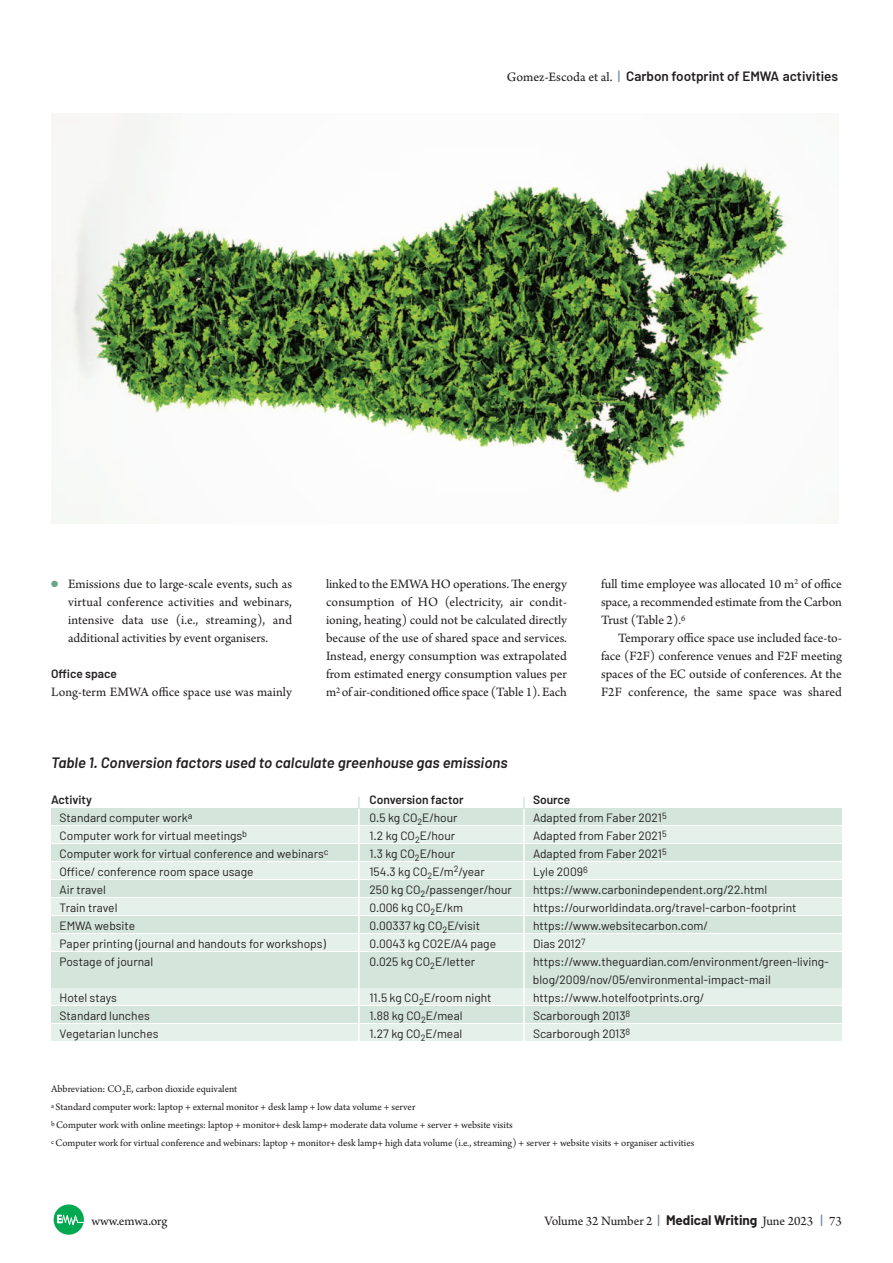
<style>
.page{position:relative;width:893px;height:1263px;background:#fff}
.page>*{position:absolute;margin:0;border:0;box-sizing:border-box;transform-origin:0 0}
.t1{font:italic 600 15px "Barlow";color:#231f20}
.t2{font:13.5px/18px "Arno Pro";color:#231f20;text-align:justify}
.t3{font:600 13.5px "Barlow";color:#231f20}
.t4{font:12px/18px "Barlow";color:#231f20}
.t5{font:600 12px "Barlow";color:#231f20}
.t6{font:10.5px "Arno Pro";color:#231f20}
.s1{font-family:"Arno Pro Sm Text";font-weight:400}
.s2{font-weight:500;color:#7589b1}
.s3{color:#67a788}
.s4{font-family:"Barlow";font-weight:500;color:#7589b1}
.s5{font-family:"Barlow";font-weight:700}
</style>
<div class="page">
<svg style="left:54px;top:1204px;width:30px;height:31px"></svg>
<div style="left:51px;top:809px;width:791px;height:16px;background:#d4e5db"></div>
<div style="left:51px;top:827px;width:791px;height:16px;background:#e5f0eb"></div>
<div style="left:51px;top:845px;width:791px;height:16px;background:#d4e5db"></div>
<div style="left:51px;top:863px;width:791px;height:16px;background:#e5f0eb"></div>
<div style="left:51px;top:881px;width:791px;height:16px;background:#d4e5db"></div>
<div style="left:51px;top:899px;width:791px;height:16px;background:#e5f0eb"></div>
<div style="left:51px;top:917px;width:791px;height:16px;background:#d4e5db"></div>
<div style="left:51px;top:935px;width:791px;height:16px;background:#e5f0eb"></div>
<div style="left:51px;top:953px;width:791px;height:16px;background:#d4e5db"></div>
<div style="left:51px;top:966px;width:791px;height:21px;background:#d4e5db"></div>
<div style="left:51px;top:989px;width:791px;height:16px;background:#e5f0eb"></div>
<div style="left:51px;top:1007px;width:791px;height:16px;background:#d4e5db"></div>
<div style="left:51px;top:1025px;width:791px;height:16px;background:#e5f0eb"></div>
<hr style="left:523px;top:797px;width:2px;height:264px;background:#fff">
<svg style="left:523px;top:797px;width:2px;height:12px"></svg>
<hr style="left:358px;top:797px;width:2px;height:264px;background:#fff">
<svg style="left:358px;top:797px;width:2px;height:12px"></svg>
<img style="left:51px;top:113px;width:738px;height:381px">
<p class="t3" style="left:507px;top:68px;width:333px"><span class="s1">Gomez-Escoda et al.</span> <span class="s2">|</span> Carbon footprint of EMWA activities</p>
<p class="t2" style="left:68px;top:576px;width:226px;text-indent:-17px"><span class="s3">●</span> Emissions due to large-scale events, such as virtual conference activities and webinars, intensive data use (i.e., streaming), and additional activities by event organisers.</p>
<p class="t5" style="left:51px;top:666px;width:67px">Office space</p>
<p class="t2" style="left:51px;top:684px;width:242px">Long-term EMWA office space use was mainly</p>
<p class="t2" style="left:326px;top:576px;width:243px">linked to the EMWA HO operations. The energy con sumption of HO (electricity, air con dit - ioning, heating) could not be calculated directly because of the use of shared space and services.<br>Instead, energy consumption was extrapolated from estimated energy consumption values per m<sup>2</sup> of air-conditioned office space (Table 1). Each</p>
<p class="t2" style="left:601px;top:576px;width:242px">full time employee was allocated 10 m<sup>2</sup> of office space, a recommended estimate from the Carbon Trust (Table 2).<sup>6</sup></p>
<p class="t2" style="left:601px;top:630px;width:243px;text-indent:17px">Temporary office space use included face-to&shy;face (F2F) conference venues and F2F meeting spaces of the EC outside of conferences. At the F2F conference, the same space was shared</p>
<p class="t1" style="left:51px;top:753px;width:458px">Table 1. Conversion factors used to calculate greenhouse gas emissions</p>
<p class="t5" style="left:51px;top:792px;width:42px">Activity</p>
<p class="t5" style="left:369px;top:792px;width:96px">Conversion factor</p>
<p class="t5" style="left:533px;top:792px;width:39px">Source</p>
<p class="t4" style="left:60px;top:808px;width:134px">Standard computer work<sup>a</sup></p>
<p class="t4" style="left:369px;top:808px;width:90px">0.5 kg CO<sub>2</sub>E/hour</p>
<p class="t4" style="left:533px;top:808px;width:135px">Adapted from Faber 2021<sup>5</sup></p>
<p class="t4" style="left:60px;top:826px;width:189px">Computer work for virtual meetings<sup>b</sup></p>
<p class="t4" style="left:369px;top:826px;width:87px">1.2 kg CO<sub>2</sub>E/hour</p>
<p class="t4" style="left:533px;top:826px;width:135px">Adapted from Faber 2021<sup>5</sup></p>
<p class="t4" style="left:60px;top:844px;width:270px">Computer work for virtual conference and webinars<sup>c</sup></p>
<p class="t4" style="left:369px;top:844px;width:87px">1.3 kg CO<sub>2</sub>E/hour</p>
<p class="t4" style="left:533px;top:844px;width:135px">Adapted from Faber 2021<sup>5</sup></p>
<p class="t4" style="left:60px;top:862px;width:195px">Office/ conference room space usage</p>
<p class="t4" style="left:369px;top:862px;width:117px">154.3 kg CO<sub>2</sub>E/m<sup>2</sup>/year</p>
<p class="t4" style="left:533px;top:862px;width:56px">Lyle 2009<sup>6</sup></p>
<p class="t4" style="left:60px;top:880px;width:48px">Air travel</p>
<p class="t4" style="left:369px;top:880px;width:144px">250 kg CO<sub>2</sub>/passenger/hour</p>
<p class="t4" style="left:533px;top:880px;width:236px">https://www.carbonindependent.org/22.html</p>
<p class="t4" style="left:60px;top:898px;width:59px">Train travel</p>
<p class="t4" style="left:369px;top:898px;width:95px">0.006 kg CO<sub>2</sub>E/km</p>
<p class="t4" style="left:533px;top:898px;width:265px">https://ourworldindata.org/travel-carbon-footprint</p>
<p class="t4" style="left:60px;top:916px;width:77px">EMWA website</p>
<p class="t4" style="left:369px;top:916px;width:112px">0.00337 kg CO<sub>2</sub>E/visit</p>
<p class="t4" style="left:533px;top:916px;width:176px">https://www.websitecarbon.com/</p>
<p class="t4" style="left:60px;top:934px;width:268px">Paper printing (journal and handouts for workshops)</p>
<p class="t4" style="left:369px;top:934px;width:128px">0.0043 kg CO2E/A4 page</p>
<p class="t4" style="left:533px;top:934px;width:54px">Dias 2012<sup>7</sup></p>
<p class="t4" style="left:60px;top:952px;width:95px">Postage of journal</p>
<p class="t4" style="left:369px;top:952px;width:107px">0.025 kg CO<sub>2</sub>E/letter</p>
<p class="t4" style="left:533px;top:952px;width:298px">https://www.theguardian.com/environment/green-living&shy;blog/2009/nov/05/environmental-impact-mail</p>
<p class="t4" style="left:60px;top:988px;width:59px">Hotel stays</p>
<p class="t4" style="left:369px;top:988px;width:124px">11.5 kg CO<sub>2</sub>E/room night</p>
<p class="t4" style="left:533px;top:988px;width:173px">https://www.hotelfootprints.org/</p>
<p class="t4" style="left:60px;top:1006px;width:92px">Standard lunches</p>
<p class="t4" style="left:369px;top:1006px;width:95px">1.88 kg CO<sub>2</sub>E/meal</p>
<p class="t4" style="left:533px;top:1006px;width:99px">Scarborough 2013<sup>8</sup></p>
<p class="t4" style="left:60px;top:1024px;width:101px">Vegetarian lunches</p>
<p class="t4" style="left:369px;top:1024px;width:94px">1.27 kg CO<sub>2</sub>E/meal</p>
<p class="t4" style="left:533px;top:1024px;width:99px">Scarborough 2013<sup>8</sup></p>
<p class="t6" style="left:51px;top:1085px;width:188px">Abbreviation: CO<sub>2</sub>E, carbon dioxide equivalent</p>
<p class="t6" style="left:51px;top:1103px;width:366px"><sup>a</sup> Standard computer work: laptop + external monitor + desk lamp + low data volume + server</p>
<p class="t6" style="left:51px;top:1121px;width:463px"><sup>b</sup> Computer work with online meetings: laptop + monitor+ desk lamp+ moderate data volume + server + website visits</p>
<p class="t6" style="left:51px;top:1139px;width:645px"><sup>c</sup> Computer work for virtual conference and webinars: laptop + monitor+ desk lamp+ high data volume (i.e., streaming) + server + website visits + organiser activities</p>
<p class="t2" style="left:91px;top:1213px;width:78px">www.emwa.org</p>
<p class="t2" style="left:544px;top:1213px;width:299px">Volume 32 Number 2 <span class="s4">|</span> <span class="s5">Medical Writing</span> June 2023 <span class="s4">|</span> 73</p>
</div>
